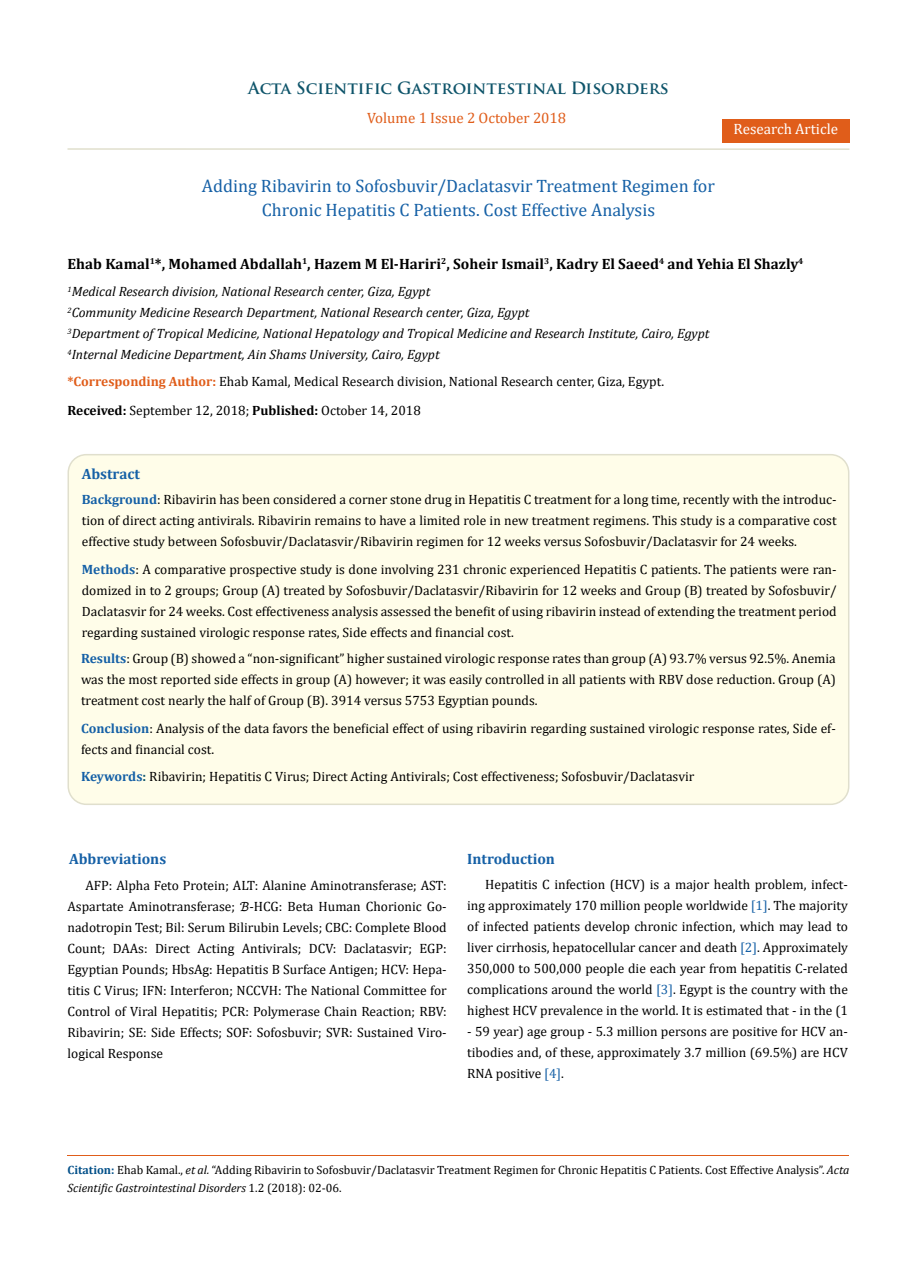
<style>
.page{position:relative;width:917px;height:1262px;background:#fff}
.page>*{position:absolute;margin:0;border:0;box-sizing:border-box;transform-origin:0 0}
.t1{font:18px/24px "Cambria";color:#1560a6;text-align:center}
.t2{font:700 16.5px "Trajan Pro";color:#0e546a}
.t3{font:700 15px "Cambria";color:#000}
.t4{font:700 15px "Cambria";color:#1560a6}
.t5{font:15px "Cambria";color:#e05d1a}
.t6{font:15px "Cambria";color:#fff}
.t7{font:13.5px/21px "Cambria";color:#000;text-align:justify}
.t8{font:italic 13.5px/21px "Cambria";color:#000}
.t9{font:12px/18px "Cambria";color:#000}
.s1{font-weight:700;color:#e05d1a}
.s2{font-weight:700}
.s3{font-weight:700;color:#1560a6}
.s4{font-weight:700;color:#0e546a}
.s5{color:#1560a6}
.s6{font-weight:700;color:#035089}
.s7{font-style:italic}
</style>
<div class="page">
<div style="left:722px;top:119px;width:127px;height:23px;background:#e05d1a"></div>
<div style="left:68px;top:455px;width:780px;height:349px;background:#fffde9;border-radius:18px"></div>
<div style="left:67px;top:454px;width:782px;height:351px;border:2px solid #e0dfcd;border-radius:18px"></div>
<hr style="left:67px;top:1155px;width:782px;height:1px;background:#e05d1a">
<hr style="left:67px;top:148px;width:782px;height:2px;background:#e0dfcd">
<p class="t2" style="left:248px;top:77px;width:422px">Acta Scientific Gastrointestinal Disorders</p>
<p class="t5" style="left:367px;top:109px;width:200px">Volume 1 Issue 2 October 2018</p>
<p class="t6" style="left:733px;top:120px;width:106px">Research Article</p>
<h1 class="t1" style="left:202px;top:174px;width:514px">Adding Ribavirin to Sofosbuvir/Daclatasvir Treatment Regimen for<br>Chronic Hepatitis C Patients. Cost Effective Analysis</h1>
<p class="t3" style="left:67px;top:253px;width:737px">Ehab Kamal<sup>1</sup>*, Mohamed Abdallah<sup>1</sup>, Hazem M El-Hariri<sup>2</sup>, Soheir Ismail<sup>3</sup>, Kadry El Saeed<sup>4</sup> and Yehia El Shazly<sup>4</sup></p>
<p class="t8" style="left:67px;top:280px;width:643px"><sup>1</sup>Medical Research division, National Research center, Giza, Egypt<br><sup>2</sup>Community Medicine Research Department, National Research center, Giza, Egypt<br><sup>3</sup>Department of Tropical Medicine, National Hepatology and Tropical Medicine and Research Institute, Cairo, Egypt <sup>4</sup>Internal Medicine Department, Ain Shams University, Cairo, Egypt</p>
<p class="t7" style="left:67px;top:371px;width:598px"><span class="s1">*Corresponding Author:</span> Ehab Kamal, Medical Research division, National Research center, Giza, Egypt.</p>
<p class="t7" style="left:67px;top:400px;width:355px"><span class="s2">Received:</span> September 12, 2018; <span class="s2">Published:</span> October 14, 2018</p>
<p class="t4" style="left:82px;top:463px;width:60px">Abstract</p>
<p class="t7" style="left:82px;top:488px;width:756px"><span class="s3">Background</span>: Ribavirin has been considered a corner stone drug in Hepatitis C treatment for a long time, recently with the introduc&shy;tion of direct acting antivirals. Ribavirin remains to have a limited role in new treatment regimens. This study is a comparative cost effective study between Sofosbuvir/Daclatasvir/Ribavirin regimen for 12 weeks versus Sofosbuvir/Daclatasvir for 24 weeks.</p>
<p class="t7" style="left:82px;top:559px;width:756px"><span class="s3">Methods</span>: A comparative prospective study is done involving 231 chronic experienced Hepatitis C patients. The patients were ran&shy;domized in to 2 groups; Group (A) treated by Sofosbuvir/Daclatasvir/Ribavirin for 12 weeks and Group (B) treated by Sofosbuvir/ Daclatasvir for 24 weeks. Cost effectiveness analysis assessed the benefit of using ribavirin instead of extending the treatment period regarding sustained virologic response rates, Side effects and financial cost.</p>
<p class="t7" style="left:81px;top:647px;width:756px"><span class="s3">Results</span>: Group (B) showed a “non-significant” higher sustained virologic response rates than group (A) 93.7% versus 92.5%. Anemia was the most reported side effects in group (A) however; it was easily controlled in all patients with RBV dose reduction. Group (A) treatment cost nearly the half of Group (B). 3914 versus 5753 Egyptian pounds.</p>
<p class="t7" style="left:81px;top:718px;width:756px"><span class="s3">Conclusion</span>: Analysis of the data favors the beneficial effect of using ribavirin regarding sustained virologic response rates, Side ef&shy;fects and financial cost.</p>
<p class="t7" style="left:81px;top:766px;width:615px"><span class="s3">Keywords</span><span class="s4">:</span> Ribavirin; Hepatitis C Virus; Direct Acting Antivirals; Cost effectiveness; Sofosbuvir/Daclatasvir</p>
<p class="t4" style="left:69px;top:848px;width:99px">Abbreviations</p>
<p class="t4" style="left:467px;top:848px;width:89px">Introduction</p>
<p class="t7" style="left:67px;top:874px;width:381px;text-indent:18px">AFP: Alpha Feto Protein; ALT: Alanine Aminotransferase; AST:<br>Aspartate Aminotransferase; ℬ-HCG: Beta Human Chorionic Go&shy;nadotropin Test; Bil: Serum Bilirubin Levels; CBC: Complete Blood Count; DAAs: Direct Acting Antivirals; DCV: Daclatasvir; EGP:<br>Egyptian Pounds; HbsAg: Hepatitis B Surface Antigen; HCV: Hepa&shy;titis C Virus; IFN: Interferon; NCCVH: The National Committee for Control of Viral Hepatitis; PCR: Polymerase Chain Reaction; RBV:<br>Ribavirin; SE: Side Effects; SOF: Sofosbuvir; SVR: Sustained Viro&shy;logical Response</p>
<p class="t7" style="left:467px;top:874px;width:382px;text-indent:18px">Hepatitis C infection (HCV) is a major health problem, infect&shy;ing approximately 170 million people worldwide <span class="s5">[1]</span>. The majority of infected patients develop chronic infection, which may lead to liver cirrhosis, hepatocellular cancer and death <span class="s5">[2]</span>. Approximately 350,000 to 500,000 people die each year from hepatitis C-related complications around the world <span class="s5">[3]</span>. Egypt is the country with the highest HCV prevalence in the world. It is estimated that - in the (1</p>
<p class="t7" style="left:467px;top:1021px;width:382px">- 59 year) age group - 5.3 million persons are positive for HCV an&shy;tibodies and, of these, approximately 3.7 million (69.5%) are HCV RNA positive <span class="s5">[4]</span>.</p>
<p class="t9" style="left:67px;top:1161px;width:783px"><span class="s6">Citation:</span> Ehab Kamal., <span class="s7">et al.</span> “Adding Ribavirin to Sofosbuvir/Daclatasvir Treatment Regimen for Chronic Hepatitis C Patients. Cost Effective Analysis”. <span class="s7">Acta<br>Scientific Gastrointestinal Disorders</span> 1.2 (2018): 02-06.</p>
</div>
